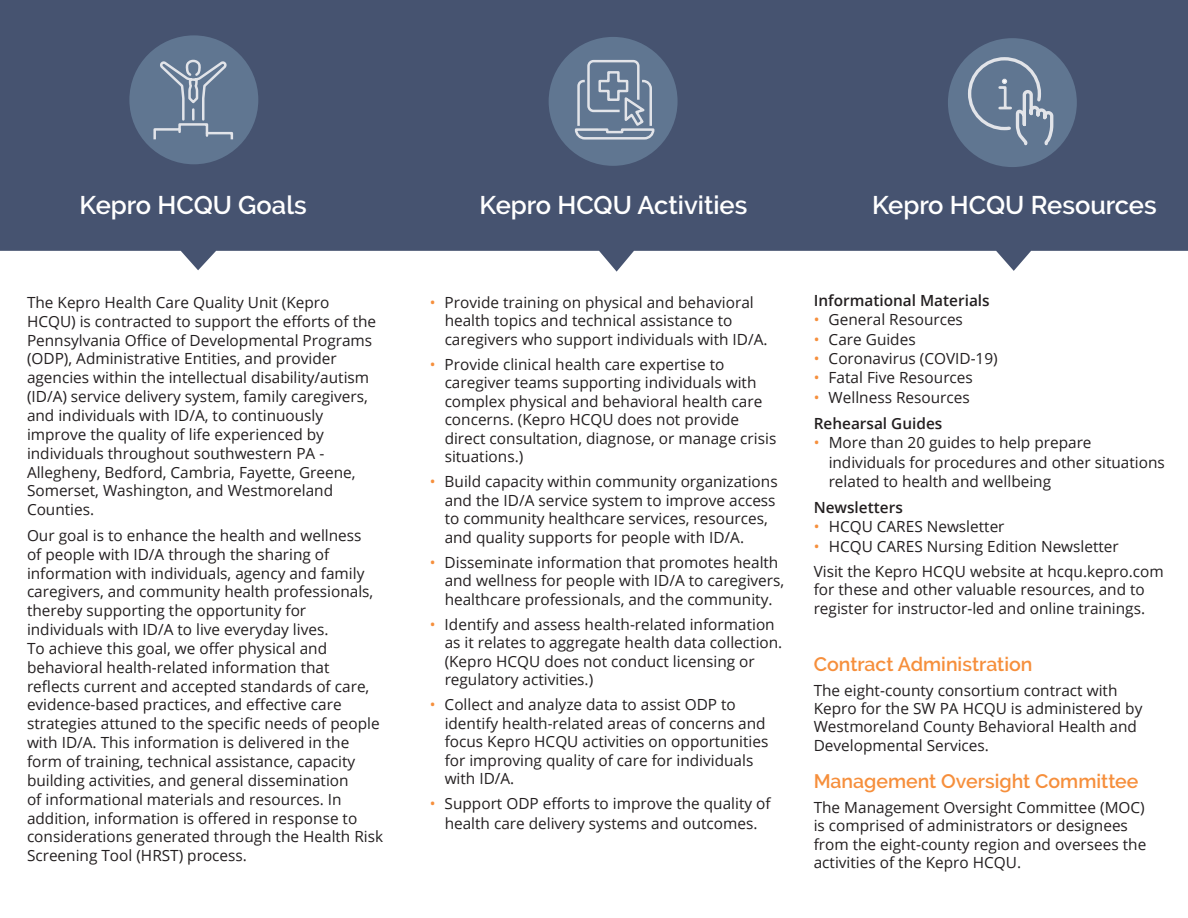
<style>
.page{position:relative;width:1188px;height:918px;background:#fff}
.page>*{position:absolute;margin:0;border:0;box-sizing:border-box;transform-origin:0 0}
.t1{font:600 25.5px "Raleway";color:#fff}
.t2{font:600 19.5px "Raleway";color:#f68f3c}
.t3{font:15.3px/18.9px "Open Sans";color:#231f20}
.t4{font:600 15.3px "Open Sans";color:#231f20}
.s1{color:#f68f3c}
</style>
<div class="page">
<svg style="left:0;top:0;width:1188px;height:272px;background:#55617b"></svg>
<div style="left:948px;top:38px;width:129px;height:129px;background:#607691;border-radius:50%"></div>
<svg style="left:966px;top:55px;width:88px;height:91px"></svg>
<div style="left:129px;top:35px;width:129px;height:129px;background:#607691;border-radius:50%"></div>
<div style="left:549px;top:37px;width:129px;height:129px;background:#607691;border-radius:50%"></div>
<svg style="left:152px;top:44px;width:82px;height:96px"></svg>
<svg style="left:574px;top:59px;width:81px;height:81px"></svg>
<p class="t1" style="left:80px;top:191px;width:229px">Kepro HCQU Goals</p>
<p class="t1" style="left:480px;top:191px;width:269px">Kepro HCQU Activities</p>
<p class="t1" style="left:872px;top:191px;width:286px">Kepro HCQU Resources</p>
<p class="t3" style="left:27px;top:292px;width:351px">The Kepro Health Care Quality Unit (Kepro HCQU) is contracted to support the efforts of the Pennsylvania Office of Developmental Programs (ODP), Administrative Entities, and provider agencies within the intellectual disability/autism (ID/A) service delivery system, family caregivers, and individuals with ID/A, to continuously improve the quality of life experienced by individuals throughout southwestern PA - Allegheny, Bedford, Cambria, Fayette, Greene, Somerset, Washington, and Westmoreland Counties.</p>
<p class="t3" style="left:27px;top:525px;width:358px">Our goal is to enhance the health and wellness<br>of people with ID/A through the sharing of information with individuals, agency and family caregivers, and community health professionals, thereby supporting the opportunity for individuals with ID/A to live everyday lives.<br>To achieve this goal, we offer physical and behavioral health-related information that reflects current and accepted standards of care, evidence-based practices, and effective care strategies attuned to the specific needs of people with ID/A. This information is delivered in the form of training, technical assistance, capacity building activities, and general dissemination<br>of informational materials and resources. In addition, information is offered in response to considerations generated through the Health Risk Screening Tool (HRST) process.</p>
<p class="t3" style="left:445px;top:293px;width:324px;line-height:18.5px;text-indent:-15px"><span class="s1">•</span> Provide training on physical and behavioral health topics and technical assistance to caregivers who support individuals with ID/A.</p>
<p class="t3" style="left:445px;top:355px;width:333px;line-height:18.5px;text-indent:-15px"><span class="s1">•</span> Provide clinical health care expertise to caregiver teams supporting individuals with complex physical and behavioral health care concerns. (Kepro HCQU does not provide direct consultation, diagnose, or manage crisis situations.)</p>
<p class="t3" style="left:445px;top:472px;width:335px;line-height:18.5px;text-indent:-15px"><span class="s1">•</span> Build capacity within community organizations and the ID/A service system to improve access to community healthcare services, resources, and quality supports for people with ID/A.</p>
<p class="t3" style="left:445px;top:553px;width:341px;line-height:18.5px;text-indent:-15px"><span class="s1">•</span> Disseminate information that promotes health and wellness for people with ID/A to caregivers, healthcare professionals, and the community.</p>
<p class="t3" style="left:445px;top:615px;width:339px;line-height:18.5px;text-indent:-15px"><span class="s1">•</span> Identify and assess health-related information as it relates to aggregate health data collection. (Kepro HCQU does not conduct licensing or regulatory activities.)</p>
<p class="t3" style="left:445px;top:695px;width:325px;line-height:18.5px;text-indent:-15px"><span class="s1">•</span> Collect and analyze data to assist ODP to identify health-related areas of concerns and focus Kepro HCQU activities on opportunities for improving quality of care for individuals with ID/A.</p>
<p class="t3" style="left:430px;top:794px;width:343px;line-height:20px;text-align:center"><span class="s1">•</span> Support ODP efforts to improve the quality of health care delivery systems and outcomes.</p>
<p class="t4" style="left:814px;top:290px;width:177px">Informational Materials</p>
<p class="t3" style="left:814px;top:310px;width:151px"><span class="s1">•</span> General Resources</p>
<p class="t3" style="left:814px;top:329px;width:103px"><span class="s1">•</span> Care Guides</p>
<p class="t3" style="left:814px;top:348px;width:186px"><span class="s1">•</span> Coronavirus (COVID-19)</p>
<p class="t3" style="left:814px;top:368px;width:161px"><span class="s1">•</span> Fatal Five Resources</p>
<p class="t3" style="left:814px;top:387px;width:158px"><span class="s1">•</span> Wellness Resources</p>
<p class="t4" style="left:814px;top:413px;width:130px">Rehearsal Guides</p>
<p class="t3" style="left:829px;top:433px;width:338px;line-height:19.4px;text-indent:-15px"><span class="s1">•</span> More than 20 guides to help prepare individuals for procedures and other situations related to health and wellbeing</p>
<p class="t4" style="left:814px;top:497px;width:91px">Newsletters</p>
<p class="t3" style="left:814px;top:517px;width:192px"><span class="s1">•</span> HCQU CARES Newsletter</p>
<p class="t3" style="left:814px;top:536px;width:307px"><span class="s1">•</span> HCQU CARES Nursing Edition Newsletter</p>
<p class="t3" style="left:814px;top:562px;width:352px;line-height:18.5px">Visit the Kepro HCQU website at hcqu.kepro.com for these and other valuable resources, and to register for instructor-led and online trainings.</p>
<p class="t2" style="left:814px;top:653px;width:220px">Contract Administration</p>
<p class="t3" style="left:814px;top:680px;width:330px;line-height:18.5px">The eight-county consortium contract with Kepro for the SW PA HCQU is administered by Westmoreland County Behavioral Health and Developmental Services.</p>
<p class="t2" style="left:814px;top:770px;width:326px">Management Oversight Committee</p>
<p class="t3" style="left:814px;top:798px;width:334px;line-height:18.5px">The Management Oversight Committee (MOC) is comprised of administrators or designees from the eight-county region and oversees the activities of the Kepro HCQU.</p>
</div>
